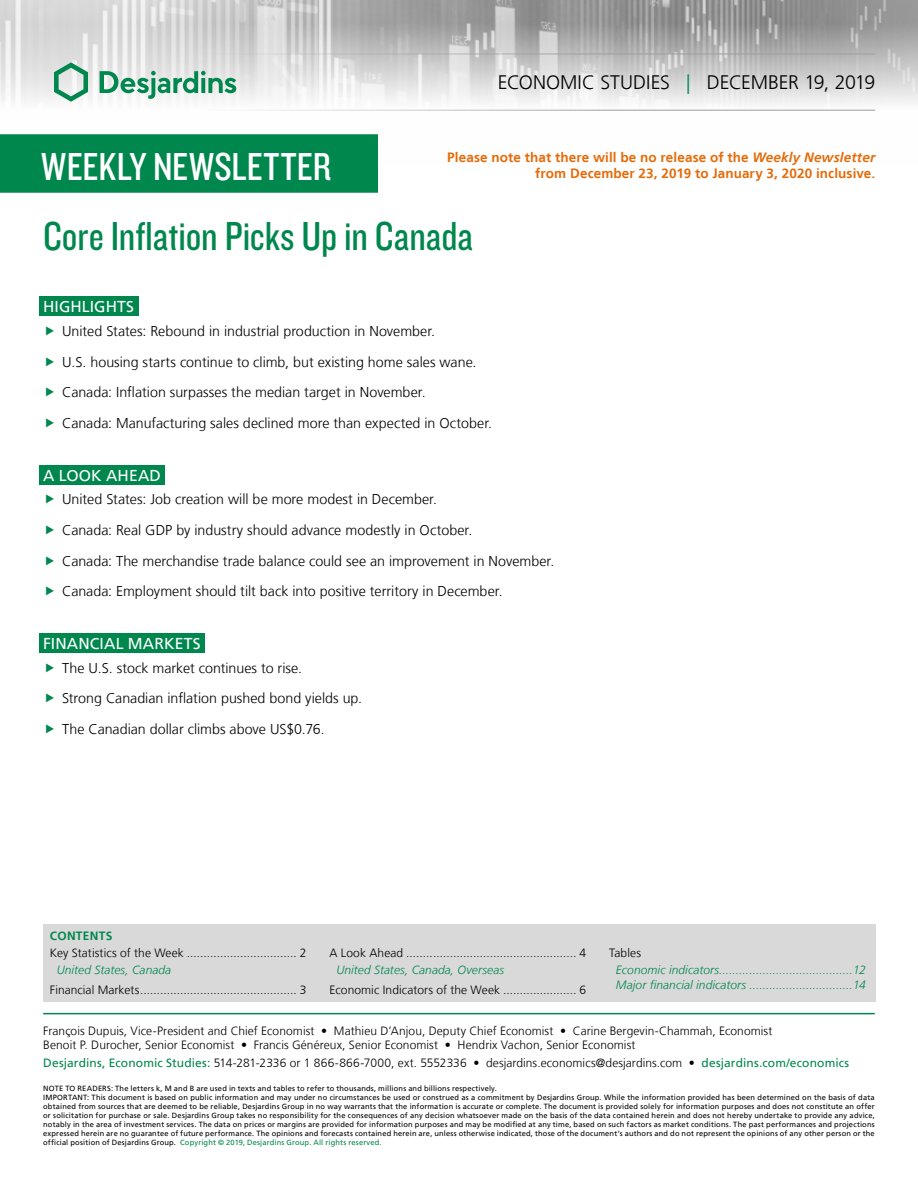
<style>
.page{position:relative;width:918px;height:1188px;background:#fff}
.page>*{position:absolute;margin:0;border:0;box-sizing:border-box;transform-origin:0 0}
.t1{font:42px "Knockout 29 Junior Ltweight";color:#00874e}
.t2{font:40.5px "Knockout 29 Junior Ltweight";letter-spacing:.005em;color:#fff}
.t3{font:300 19.5px "Frutiger LT";letter-spacing:-.005em;color:#000}
.t4{font:15.75px "Frutiger LT";letter-spacing:.005em;color:#fff}
.t5{font:300 14.25px/30.6px "Frutiger LT";color:#000}
.t6{font:700 13.5px/16.2px "Frutiger LT";letter-spacing:.01em;color:#e46c0a;text-align:right}
.t7{font:300 12px/14.4px "Frutiger LT";letter-spacing:.005em;color:#000}
.t8{font:italic 300 12px/14.4px "Frutiger LT";letter-spacing:.005em;color:#00874e}
.t9{font:700 12px "Frutiger LT";letter-spacing:.02em;color:#00874e}
.t10{font:7.5px/9px "Frutiger LT";letter-spacing:.02em;color:#000}
.s1{color:#00874e}
.s2{font-style:italic}
.s3{font-weight:400;color:#00874e}
</style>
<div class="page">
<img style="left:0;top:0;width:918px;height:111px">
<hr style="left:43px;top:54px;width:832px;height:1px;background:#9d9d9c">
<hr style="left:43px;top:110px;width:832px;height:1px;background:#9d9d9c">
<svg style="left:54px;top:62px;width:34px;height:40px"></svg>
<svg style="left:100px;top:71px;width:136px;height:28px"></svg>
<div style="left:0;top:135px;width:377px;height:57px;background:#00874e"></div>
<div style="left:0;top:134px;width:378px;height:59px;border:2px solid #00874e"></div>
<hr style="left:43px;top:1013px;width:832px;height:1px;background:#00874e">
<div style="left:39px;top:296px;width:99px;height:20px;background:#00874e"></div>
<div style="left:39px;top:465px;width:126px;height:20px;background:#00874e"></div>
<div style="left:39px;top:633px;width:166px;height:20px;background:#00874e"></div>
<div style="left:43px;top:924px;width:832px;height:77px;background:#d9d9d9"></div>
<h2 class="t2" style="left:41px;top:140px;width:291px">WEEKLY NEWSLETTER</h2>
<h3 class="t3" style="left:498px;top:72px;width:379px">ECONOMIC STUDIES <span class="s1">|</span> DECEMBER 19, 2019</h3>
<h3 class="t6" style="left:447px;top:149px;width:430px">Please note that there will be no release of the <span class="s2">Weekly Newsletter </span>from December 23, 2019 to January 3, 2020 inclusive.</h3>
<h1 class="t1" style="left:43px;top:209px;width:431px">Core Inflation Picks Up in Canada</h1>
<h3 class="t4" style="left:43px;top:297px;width:92px">HIGHLIGHTS</h3>
<p class="t5" style="left:62px;top:316px;width:432px">United States: Rebound in industrial production in November.<br>U.S. housing starts continue to climb, but existing home sales wane.<br>Canada: Inflation surpasses the median target in November.<br>Canada: Manufacturing sales declined more than expected in October.</p>
<h3 class="t4" style="left:43px;top:466px;width:119px">A LOOK AHEAD</h3>
<p class="t5" style="left:62px;top:484px;width:494px">United States: Job creation will be more modest in December.<br>Canada: Real GDP by industry should advance modestly in October.<br>Canada: The merchandise trade balance could see an improvement in November.<br>Canada: Employment should tilt back into positive territory in December.</p>
<h3 class="t4" style="left:43px;top:634px;width:159px">FINANCIAL MARKETS</h3>
<h3 class="t5" style="left:62px;top:653px;width:302px">The U.S. stock market continues to rise.<br>Strong Canadian inflation pushed bond yields up.<br>The Canadian dollar climbs above US$0.76.</h3>
<h3 class="t9" style="left:50px;top:929px;width:64px">CONTENTS</h3>
<h3 class="t7" style="left:50px;top:946px;width:258px">Key Statistics of the Week ................................. 2</h3>
<h3 class="t8" style="left:57px;top:963px;width:116px">United States, Canada</h3>
<h3 class="t7" style="left:50px;top:983px;width:258px">Financial Markets............................................... 3</h3>
<h3 class="t7" style="left:330px;top:946px;width:258px">A Look Ahead ................................................... 4</h3>
<h3 class="t8" style="left:336px;top:963px;width:169px">United States, Canada, Overseas</h3>
<h3 class="t7" style="left:330px;top:983px;width:258px">Economic Indicators of the Week ...................... 6</h3>
<h3 class="t7" style="left:609px;top:946px;width:33px">Tables</h3>
<h3 class="t8" style="left:616px;top:963px;width:251px">Economic indicators........................................12<br>Major financial indicators ...............................14</h3>
<p class="t7" style="left:43px;top:1023px;width:731px">François Dupuis, Vice-President and Chief Economist • Mathieu D’Anjou, Deputy Chief Economist • Carine Bergevin-Chammah, Economist<br>Benoit P. Durocher, Senior Economist • Francis Généreux, Senior Economist • Hendrix Vachon, Senior Economist</p>
<h3 class="t7" style="left:43px;top:1056px;width:808px"><span class="s3">Desjardins, Economic Studies:</span> 514‑281‑2336 or 1 866‑866‑7000, ext. 5552336 • desjardins.economics@desjardins.com • <span class="s3">desjardins.com/economics</span></h3>
<p class="t10" style="left:43px;top:1084px;width:833px">NOTE TO READERS: The letters k, M and B are used in texts and tables to refer to thousands, millions and billions respectively.<br>IMPORTANT: This document is based on public information and may under no circumstances be used or construed as a commitment by Desjardins Group. While the information provided has been determined on the basis of data obtained from sources that are deemed to be reliable, Desjardins Group in no way warrants that the information is accurate or complete. The document is provided solely for information purposes and does not constitute an offer or solicitation for purchase or sale. Desjardins Group takes no responsibility for the consequences of any decision whatsoever made on the basis of the data contained herein and does not hereby undertake to provide any advice, notably in the area of investment services. The data on prices or margins are provided for information purposes and may be modified at any time, based on such factors as market conditions. The past performances and projections expressed herein are no guarantee of future performance. The opinions and forecasts contained herein are, unless otherwise indicated, those of the document’s authors and do not represent the opinions of any other person or the official position of Desjardins Group. <span class="s1">Copyright © 2019, Desjardins Group. All rights reserved.</span></p>
</div>
